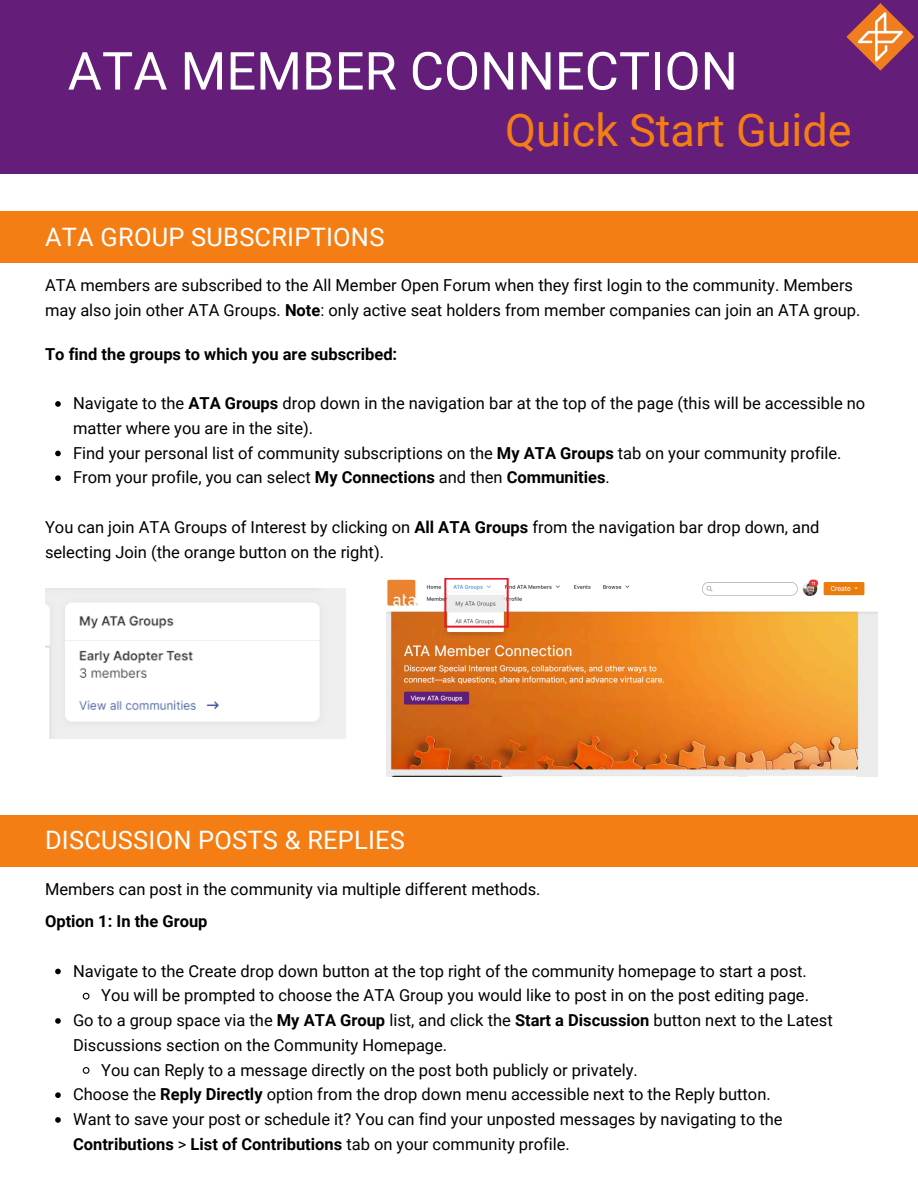
<style>
.page{position:relative;width:918px;height:1188px;background:#fff}
.page>*{position:absolute;margin:0;border:0;box-sizing:border-box;transform-origin:0 0}
.t1{font:52.5px "Roboto";color:#fff}
.t2{font:45px "Roboto";color:#f47e14}
.t3{font:25.35px "Roboto";letter-spacing:.01em;color:#fff}
.t4{font:16.5px/24.8px "Roboto";color:#000}
.t5{font:700 16.5px "Roboto";color:#000}
.s1{font-weight:700}
</style>
<div class="page">
<div style="left:0;top:212px;width:918px;height:51px;background:#f47e14"></div>
<img style="left:45px;top:589px;width:300px;height:149px">
<img style="left:386px;top:579px;width:491px;height:198px">
<svg style="left:55px;top:401px;width:6px;height:6px"></svg>
<svg style="left:55px;top:451px;width:6px;height:5px"></svg>
<svg style="left:55px;top:475px;width:6px;height:6px"></svg>
<div style="left:0;top:815px;width:918px;height:52px;background:#f47e14"></div>
<svg style="left:55px;top:969px;width:6px;height:5px"></svg>
<svg style="left:82px;top:992px;width:8px;height:8px"></svg>
<svg style="left:55px;top:1018px;width:6px;height:6px"></svg>
<svg style="left:82px;top:1067px;width:8px;height:7px"></svg>
<svg style="left:55px;top:1092px;width:6px;height:6px"></svg>
<svg style="left:55px;top:1117px;width:6px;height:6px"></svg>
<div style="left:0;top:0;width:918px;height:174px;background:#641e7a"></div>
<img style="left:846px;top:3px;width:69px;height:68px">
<p class="t1" style="left:68px;top:41px;width:672px">ATA MEMBER CONNECTION</p>
<p class="t2" style="left:505px;top:104px;width:348px">Quick Start Guide</p>
<h2 class="t3" style="left:45px;top:222px;width:341px">ATA GROUP SUBSCRIPTIONS</h2>
<p class="t4" style="left:45px;top:273px;width:817px">ATA members are subscribed to the All Member Open Forum when they first login to the community. Members may also join other ATA Groups. <span class="s1">Note</span>: only active seat holders from member companies can join an ATA group.</p>
<h3 class="t5" style="left:45px;top:344px;width:354px">To find the groups to which you are subscribed:</h3>
<p class="t4" style="left:73px;top:391px;width:794px">Navigate to the <span class="s1">ATA Groups</span> drop down in the navigation bar at the top of the page (this will be accessible no matter where you are in the site).</p>
<h4 class="t4" style="left:73px;top:440px;width:770px">Find your personal list of community subscriptions on the <span class="s1">My ATA Groups</span> tab on your community profile.</h4>
<p class="t4" style="left:73px;top:465px;width:538px">From your profile, you can select <span class="s1">My Connections</span> and then <span class="s1">Communities</span>.</p>
<p class="t4" style="left:45px;top:515px;width:776px">You can join ATA Groups of Interest by clicking on <span class="s1">All ATA Groups</span> from the navigation bar drop down, and selecting Join (the orange button on the right).</p>
<p class="t3" style="left:45px;top:826px;width:361px">DISCUSSION POSTS &amp; REPLIES</p>
<p class="t4" style="left:45px;top:877px;width:497px">Members can post in the community via multiple different methods.</p>
<p class="t5" style="left:45px;top:912px;width:164px">Option 1: In the Group</p>
<h3 class="t4" style="left:73px;top:958px;width:735px">Navigate to the Create drop down button at the top right of the community homepage to start a post.</h3>
<p class="t4" style="left:101px;top:983px;width:709px">You will be prompted to choose the ATA Group you would like to post in on the post editing page.</p>
<h4 class="t4" style="left:73px;top:1008px;width:761px">Go to a group space via the <span class="s1">My ATA Group</span> list, and click the <span class="s1">Start a Discussion</span> button next to the Latest<br>Discussions section on the Community Homepage.</h4>
<p class="t4" style="left:101px;top:1057px;width:538px">You can Reply to a message directly on the post both publicly or privately.</p>
<p class="t4" style="left:73px;top:1082px;width:699px">Choose the <span class="s1">Reply Directly</span> option from the drop down menu accessible next to the Reply button.</p>
<p class="t4" style="left:73px;top:1107px;width:711px">Want to save your post or schedule it? You can find your unposted messages by navigating to the<br><span class="s1">Contributions</span> &gt; <span class="s1">List of Contributions</span> tab on your community profile.</p>
</div>
